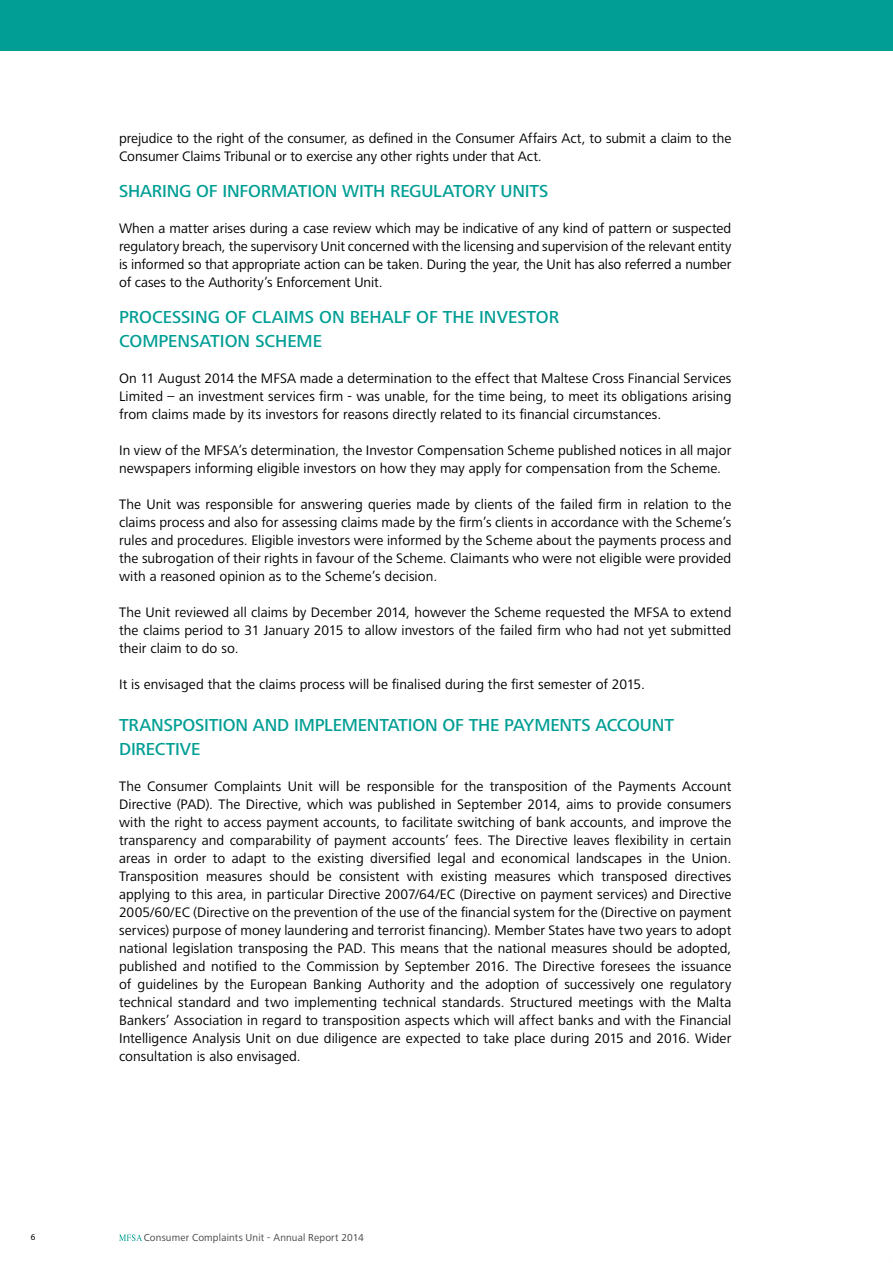
<style>
.page{position:relative;width:893px;height:1263px;background:#fff}
.page>*{position:absolute;margin:0;border:0;box-sizing:border-box;transform-origin:0 0}
.t1{font:500 18px/24px "Frutiger Next LT";letter-spacing:-.005em;color:#009e94}
.t2{font:14.25px/18px "Frutiger Next LT";letter-spacing:.005em;color:#000;text-align:justify}
.t3{font:10.5px "Frutiger Next LT";letter-spacing:.015em;color:#454347}
.t4{font:9px "Myriad Pro";color:#000}
</style>
<div class="page">
<svg style="left:119px;top:1234px;width:23px;height:7px"></svg>
<div style="left:0;top:0;width:893px;height:51px;background:#009e94"></div>
<p class="t2" style="left:119px;top:129px;width:614px">prejudice to the right of the consumer, as defined in the Consumer Affairs Act, to submit a claim to the<br>Consumer Claims Tribunal or to exercise any other rights under that Act.</p>
<p class="t1" style="left:119px;top:179px;width:421px">SHARING OF INFORMATION WITH REGULATORY UNITS</p>
<p class="t2" style="left:119px;top:219px;width:614px">When a matter arises during a case review which may be indicative of any kind of pattern or suspected regulatory breach, the supervisory Unit concerned with the licensing and supervision of the relevant entity is informed so that appropriate action can be taken. During the year, the Unit has also referred a number of cases to the Authority’s Enforcement Unit.</p>
<p class="t1" style="left:119px;top:305px;width:442px">PROCESSING OF CLAIMS ON BEHALF OF THE I NVESTOR<br>COMPENSATION SCHEME</p>
<p class="t2" style="left:119px;top:369px;width:614px">On 11 August 2014 the M FSA made a determination to the effect that Maltese Cross Financial Services Limited – an investment services firm - was unable, for the time being, to meet its obligations arising from claims made by its investors for reasons directly related to its financial circumstances.</p>
<p class="t2" style="left:119px;top:441px;width:614px">In view of the M FSA’s determination, the Investor Compensation Scheme published notices in all major newspapers informing eligible investors on how they may apply for compensation from the Scheme.</p>
<p class="t2" style="left:119px;top:495px;width:614px">The Unit was responsible for answering queries made by clients of the failed firm in relation to the claims process and also for assessing claims made by the firm’s clients in accordance with the Scheme’s rules and procedures. Eligible investors were informed by the Scheme about the payments process and the subrogation of their rights in favour of the Scheme. Claimants who were not eligible were provided with a reasoned opinion as to the Scheme’s decision.</p>
<p class="t2" style="left:119px;top:603px;width:614px">The Unit reviewed all claims by December 2014, however the Scheme requested the M FSA to extend the claims period to 31 January 2015 to allow investors of the failed firm who had not yet submitted their claim to do so.</p>
<p class="t2" style="left:119px;top:675px;width:527px">It is envisaged that the claims process will be finalised during the first semester of 2015.</p>
<p class="t1" style="left:119px;top:713px;width:553px">TRANSPOSITION AND IMPLEMENTATION OF THE PAYMENTS ACCOUNT<br>DIRECTIVE</p>
<p class="t2" style="left:119px;top:777px;width:614px">The Consumer Complaints Unit will be responsible for the transposition of the Payments Account Directive (PAD). The Directive, which was published in September 2014, aims to provide consumers with the right to access payment accounts, to facilitate switching of bank accounts, and improve the transparency and comparability of payment accounts’ fees. The Directive leaves flexibility in certain areas in order to adapt to the existing diversified legal and economical landscapes in the Union.<br>Transposition measures should be consistent with existing measures which transposed directives applying to this area, in particular Directive 2007/64/EC (Directive on payment services) and Directive 2005/60/EC (Directive on the prevention of the use of the financial system for the (Directive on payment services) purpose of money laundering and terrorist financing). Member States have two years to adopt national legislation transposing the PAD. This means that the national measures should be adopted, published and notified to the Commission by September 2016. The Directive foresees the issuance of guidelines by the European Banking Authority and the adoption of successively one regulatory technical standard and two implementing technical standards. Structured meetings with the Malta Bankers’ Association in regard to transposition aspects which will affect banks and with the Financial Intelligence Analysis Unit on due diligence are expected to take place during 2015 and 2016. Wider consultation is also envisaged.</p>
<p class="t4" style="left:31px;top:1231px;width:6px">6</p>
<p class="t3" style="left:144px;top:1232px;width:222px">Consumer Complaints Unit - Annual Report 2014</p>
</div>
